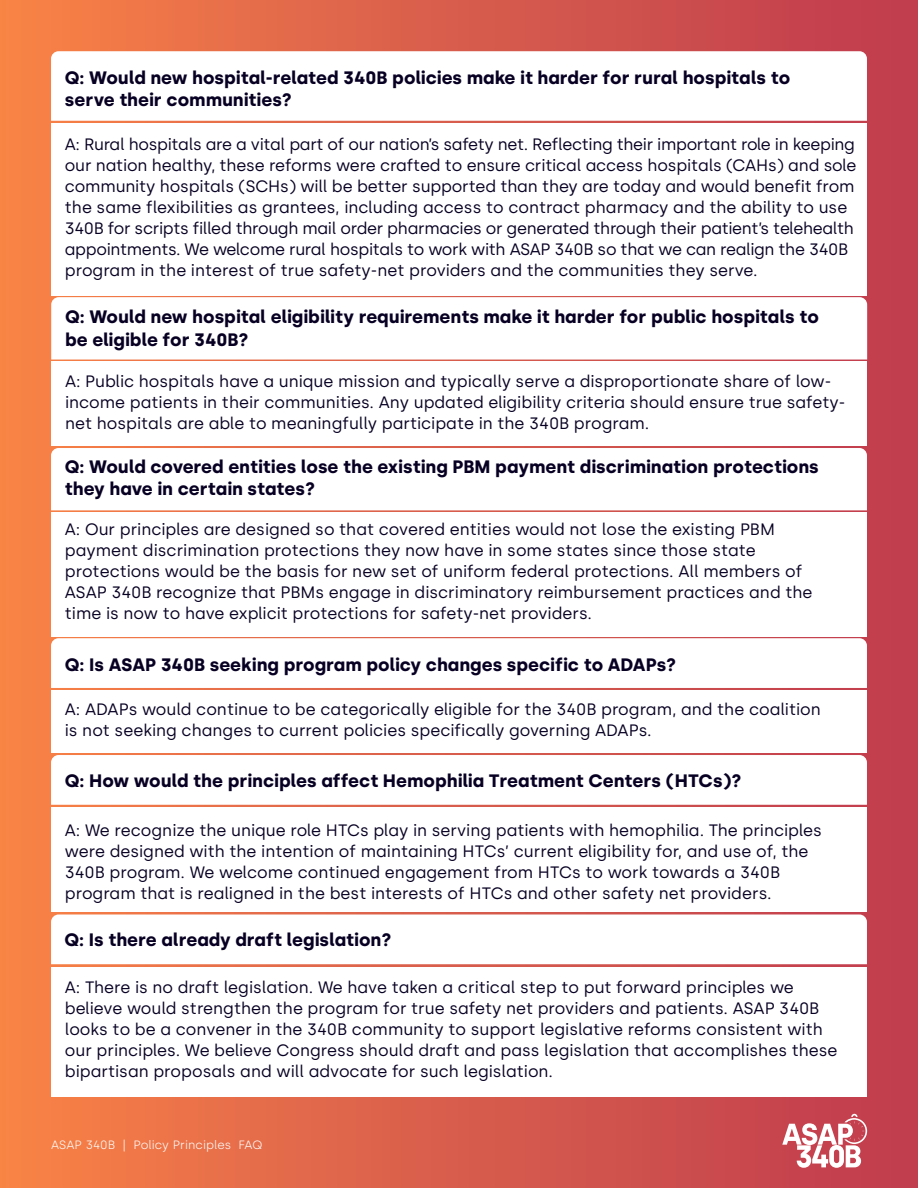
<style>
.page{position:relative;width:918px;height:1188px;background:#fff}
.page>*{position:absolute;margin:0;border:0;box-sizing:border-box;transform-origin:0 0}
.t1{font:700 18px/22.5px "Silka";color:#080023}
.t2{font:16.5px/21px "Silka";color:#080023}
.t3{font:16.5px/21px "Silka";letter-spacing:-.02em;color:#080023}
.t4{font:300 12px "Silka";letter-spacing:.01em;color:#fff}
</style>
<div class="page">
<div style="left:0;top:0;width:918px;height:1188px;background:linear-gradient(to right,#f7844b,#bf3f54)"></div>
<svg style="left:51px;top:448px;width:816px;height:62px"></svg>
<svg style="left:51px;top:638px;width:816px;height:50px"></svg>
<svg style="left:51px;top:755px;width:816px;height:50px"></svg>
<svg style="left:51px;top:915px;width:816px;height:49px"></svg>
<div style="left:51px;top:512px;width:816px;height:125px;background:#fff"></div>
<div style="left:51px;top:690px;width:816px;height:62px;background:#fff"></div>
<div style="left:51px;top:808px;width:816px;height:104px;background:#fff"></div>
<div style="left:51px;top:967px;width:816px;height:130px;background:#fff"></div>
<svg style="left:51px;top:297px;width:816px;height:63px"></svg>
<div style="left:51px;top:362px;width:816px;height:84px;background:#fff"></div>
<svg style="left:51px;top:51px;width:816px;height:70px"></svg>
<div style="left:51px;top:123px;width:816px;height:172px;background:#fff"></div>
<svg style="left:782px;top:1114px;width:85px;height:54px"></svg>
<p class="t1" style="left:65px;top:66px;width:727px">Q: Would new hospital-related 340B policies make it harder for rural hospitals to serve their communities?</p>
<p class="t3" style="left:65px;top:134px;width:793px">A: Rural hospitals are a vital part of our nation’s safety net. Reflecting their important role in keeping our nation healthy, these reforms were crafted to ensure critical access hospitals (CAHs) and sole community hospitals (SCHs) will be better supported than they are today and would benefit from the same flexibilities as grantees, including access to contract pharmacy and the ability to use 340B for scripts filled through mail order pharmacies or generated through their patient’s telehealth appointments. We welcome rural hospitals to work with ASAP 340B so that we can realign the 340B program in the interest of true safety-net providers and the communities they serve.</p>
<p class="t1" style="left:65px;top:305px;width:755px">Q: Would new hospital eligibility requirements make it harder for public hospitals to be eligible for 340B?</p>
<p class="t2" style="left:65px;top:371px;width:782px">A: Public hospitals have a unique mission and typically serve a disproportionate share of low&shy;income patients in their communities. Any updated eligibility criteria should ensure true safety&shy;net hospitals are able to meaningfully participate in the 340B program.</p>
<p class="t1" style="left:65px;top:455px;width:755px">Q: Would covered entities lose the existing PBM payment discrimination protections they have in certain states?</p>
<p class="t2" style="left:65px;top:519px;width:749px">A: Our principles are designed so that covered entities would not lose the existing PBM payment discrimination protections they now have in some states since those state protections would be the basis for new set of uniform federal protections. All members of ASAP 340B recognize that PBMs engage in discriminatory reimbursement practices and the time is now to have explicit protections for safety-net providers.</p>
<p class="t1" style="left:65px;top:653px;width:613px">Q: Is ASAP 340B seeking program policy changes specific to ADAPs?</p>
<p class="t2" style="left:65px;top:698px;width:757px">A: ADAPs would continue to be categorically eligible for the 340B program, and the coalition is not seeking changes to current policies specifically governing ADAPs.</p>
<p class="t1" style="left:65px;top:770px;width:678px">Q: How would the principles affect Hemophilia Treatment Centers (HTCs)?</p>
<p class="t2" style="left:65px;top:819px;width:759px">A: We recognize the unique role HTCs play in serving patients with hemophilia. The principles were designed with the intention of maintaining HTCs’ current eligibility for, and use of, the 340B program. We welcome continued engagement from HTCs to work towards a 340B program that is realigned in the best interests of HTCs and other safety net providers.</p>
<p class="t1" style="left:65px;top:929px;width:328px">Q: Is there already draft legislation?</p>
<p class="t2" style="left:65px;top:977px;width:774px">A: There is no draft legislation. We have taken a critical step to put forward principles we believe would strengthen the program for true safety net providers and patients. ASAP 340B looks to be a convener in the 340B community to support legislative reforms consistent with our principles. We believe Congress should draft and pass legislation that accomplishes these bipartisan proposals and will advocate for such legislation.</p>
<p class="t4" style="left:51px;top:1138px;width:213px">ASAP 340B | Policy Principles FAQ</p>
</div>
